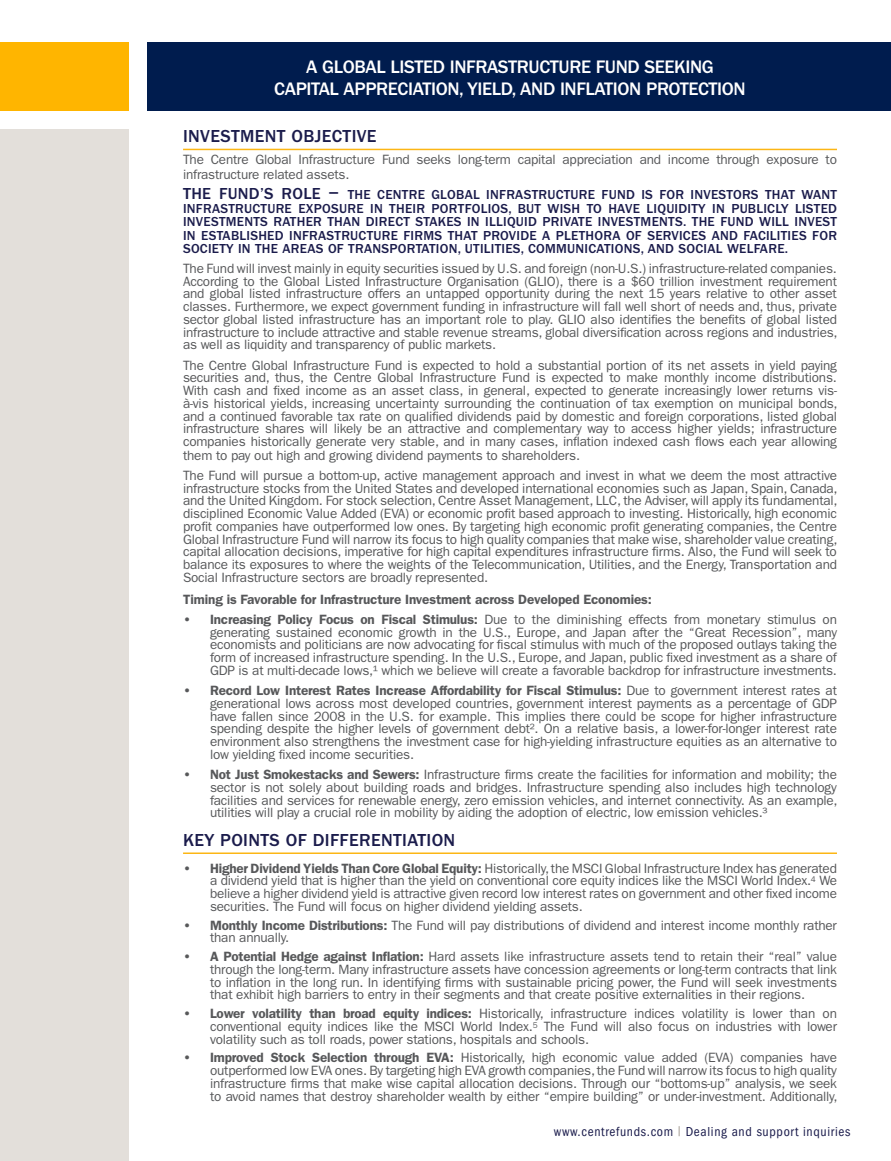
<style>
.page{position:relative;width:891px;height:1161px;background:#fff}
.page>*{position:absolute;margin:0;border:0;box-sizing:border-box;transform-origin:0 0}
.Body_Header{font:500 18.75px/22.5px "ITC Franklin Gothic Std";letter-spacing:-.02em;color:#fff;text-align:center}
.Body_Header-2{font:500 18px "ITC Franklin Gothic Std";letter-spacing:.02em;color:#1b1c4c}
.Body_Copy{font:13.5px/12.8px "ITC Franklin Gothic Std";letter-spacing:-.015em;color:#57585a;text-align:justify}
.Body_Copy-2{font:500 13.5px/13.5px "ITC Franklin Gothic Std";letter-spacing:.02em;color:#1b1c4c;text-align:justify}
.Body_Copy-3{font:600 13.5px "ITC Franklin Gothic Std";letter-spacing:-.01em;color:#57585a}
.t1{font:condensed 13.5px "ITC Franklin Gothic Std";letter-spacing:.05em;color:#1b1c4c}
.s1{font-size:16.5px}
.s2{font-size:18px}
.s3{font-weight:600}
.s4{font-family:"Helvetica Neue LT Std";color:#a1988e}
</style>
<div class="page">
<div style="left:0;top:130px;width:129px;height:1031px;background:#e3dfda"></div>
<div style="left:148px;top:43px;width:743px;height:68px;background:#001c4e"></div>
<div style="left:0;top:43px;width:129px;height:68px;background:#ffb500"></div>
<hr style="left:183px;top:149px;width:654px;height:1px;background:#fcb615">
<hr style="left:183px;top:852px;width:654px;height:2px;background:#fcb615">
<p class="Body_Header" style="left:274px;top:56px;width:473px">A GLOBAL LISTED INFRASTRUCTURE FUND SEEKING<br>CAPITAL APPRECIATION, YIELD, AND INFLATION PROTECTION</p>
<p class="Body_Header-2" style="left:183px;top:126px;width:195px">INVESTMENT OBJECTIVE</p>
<p class="Body_Copy" style="left:183px;top:152px;width:655px;line-height:14.9px">The Centre Global Infrastructure Fund seeks long-term capital appreciation and income through exposure to infrastructure related assets.</p>
<p class="Body_Copy-2" style="left:183px;top:188px;width:655px"><span class="s1">THE FUND’S ROLE</span> <span class="s2">−</span> THE CENTRE GLOBAL INFRASTRUCTURE FUND IS FOR INVESTORS THAT WANT INFRASTRUCTURE EXPOSURE IN THEIR PORTFOLIOS, BUT WISH TO HAVE LIQUIDITY IN PUBLICLY LISTED INVESTMENTS RATHER THAN DIRECT STAKES IN ILLIQUID PRIVATE INVESTMENTS. THE FUND WILL INVEST IN ESTABLISHED INFRASTRUCTURE FIRMS THAT PROVIDE A PLETHORA OF SERVICES AND FACILITIES FOR SOCIETY IN THE AREAS OF TRANSPORTATION, UTILITIES, COMMUNICATIONS, AND SOCIAL WELFARE.</p>
<p class="Body_Copy" style="left:183px;top:262px;width:656px">The Fund will invest mainly in equity securities issued by U.S. and foreign (non-U.S.) infrastructure-related companies.<br>According to the Global Listed Infrastructure Organisation (GLIO), there is a $60 trillion investment requirement and global listed infrastructure offers an untapped opportunity during the next 15 years relative to other asset classes. Furthermore, we expect government funding in infrastructure will fall well short of needs and, thus, private sector global listed infrastructure has an important role to play. GLIO also identifies the benefits of global listed infrastructure to include attractive and stable revenue streams, global diversification across regions and industries, as well as liquidity and transparency of public markets.</p>
<p class="Body_Copy" style="left:183px;top:359px;width:656px">The Centre Global Infrastructure Fund is expected to hold a substantial portion of its net assets in yield paying securities and, thus, the Centre Global Infrastructure Fund is expected to make monthly income distributions.<br>With cash and fixed income as an asset class, in general, expected to generate increasingly lower returns vis&shy;à-vis historical yields, increasing uncertainty surrounding the continuation of tax exemption on municipal bonds, and a continued favorable tax rate on qualified dividends paid by domestic and foreign corporations, listed global infrastructure shares will likely be an attractive and complementary way to access higher yields; infrastructure companies historically generate very stable, and in many cases, inflation indexed cash flows each year allowing them to pay out high and growing dividend payments to shareholders.</p>
<p class="Body_Copy" style="left:183px;top:469px;width:656px">The Fund will pursue a bottom-up, active management approach and invest in what we deem the most attractive infrastructure stocks from the United States and developed international economies such as Japan, Spain, Canada, and the United Kingdom. For stock selection, Centre Asset Management, LLC, the Adviser, will apply its fundamental, disciplined Economic Value Added (EVA) or economic profit based approach to investing. Historically, high economic profit companies have outperformed low ones. By targeting high economic profit generating companies, the Centre Global Infrastructure Fund will narrow its focus to high quality companies that make wise, shareholder value creating, capital allocation decisions, imperative for high capital expenditures infrastructure firms. Also, the Fund will seek to balance its exposures to where the weights of the Telecommunication, Utilities, and the Energy, Transportation and Social Infrastructure sectors are broadly represented.</p>
<p class="Body_Copy-3" style="left:183px;top:591px;width:470px">Timing is Favorable for Infrastructure Investment across Developed Economies:</p>
<p class="Body_Copy" style="left:210px;top:613px;width:629px;text-indent:-27px"><span class="s3">• Increasing Policy Focus on Fiscal Stimulus:</span> Due to the diminishing effects from monetary stimulus on generating sustained economic growth in the U.S., Europe, and Japan after the “Great Recession”, many economists and politicians are now advocating for fiscal stimulus with much of the proposed outlays taking the form of increased infrastructure spending. In the U.S., Europe, and Japan, public fixed investment as a share of GDP is at multi-decade lows,1 which we believe will create a favorable backdrop for infrastructure investments.</p>
<p class="Body_Copy" style="left:210px;top:684px;width:629px;text-indent:-27px"><span class="s3">• Record Low Interest Rates Increase Affordability for Fiscal Stimulus:</span> Due to government interest rates at generational lows across most developed countries, government interest payments as a percentage of GDP have fallen since 2008 in the U.S. for example. This implies there could be scope for higher infrastructure spending despite the higher levels of government debt2. On a relative basis, a lower-for-longer interest rate environment also strengthens the investment case for high-yielding infrastructure equities as an alternative to low yielding fixed income securities.</p>
<p class="Body_Copy" style="left:210px;top:768px;width:629px;text-indent:-27px"><span class="s3">• Not Just Smokestacks and Sewers:</span> Infrastructure firms create the facilities for information and mobility; the sector is not solely about building roads and bridges. Infrastructure spending also includes high technology facilities and services for renewable energy, zero emission vehicles, and internet connectivity. As an example, utilities will play a crucial role in mobility by aiding the adoption of electric, low emission vehicles.3</p>
<p class="Body_Header-2" style="left:183px;top:830px;width:274px">KEY POINTS OF DIFFERENTIATION</p>
<p class="Body_Copy" style="left:210px;top:862px;width:628px;text-indent:-27px"><span class="s3">• Higher Dividend Yields Than Core Global Equity:</span> Historically, the MSCI Global Infrastructure Index has generated a dividend yield that is higher than the yield on conventional core equity indices like the MSCI World Index.<sup>4</sup> We believe a higher dividend yield is attractive given record low interest rates on government and other fixed income securities. The Fund will focus on higher dividend yielding assets.</p>
<p class="Body_Copy" style="left:210px;top:919px;width:628px;text-indent:-27px"><span class="s3">• Monthly Income Distributions:</span> The Fund will pay distributions of dividend and interest income monthly rather than annually.</p>
<p class="Body_Copy" style="left:210px;top:950px;width:629px;text-indent:-27px"><span class="s3">• A Potential Hedge against Inflation:</span> Hard assets like infrastructure assets tend to retain their “real” value through the long-term. Many infrastructure assets have concession agreements or long-term contracts that link to inflation in the long run. In identifying firms with sustainable pricing power, the Fund will seek investments that exhibit high barriers to entry in their segments and that create positive externalities in their regions.</p>
<p class="Body_Copy" style="left:210px;top:1007px;width:628px;text-indent:-27px"><span class="s3">• Lower volatility than broad equity indices:</span> Historically, infrastructure indices volatility is lower than on conventional equity indices like the MSCI World Index.<sup>5</sup> The Fund will also focus on industries with lower volatility such as toll roads, power stations, hospitals and schools.</p>
<p class="Body_Copy" style="left:210px;top:1052px;width:629px;text-indent:-27px"><span class="s3">• Improved Stock Selection through EVA:</span> Historically, high economic value added (EVA) companies have outperformed low EVA ones. By targeting high EVA growth companies, the Fund will narrow its focus to high quality infrastructure firms that make wise capital allocation decisions. Through our “bottoms-up” analysis, we seek to avoid names that destroy shareholder wealth by either “empire building” or under-investment. Additionally,</p>
<p class="t1" style="left:554px;top:1123px;width:298px">www.centrefunds.com <span class="s4">|</span> Dealing and support inquiries</p>
</div>
